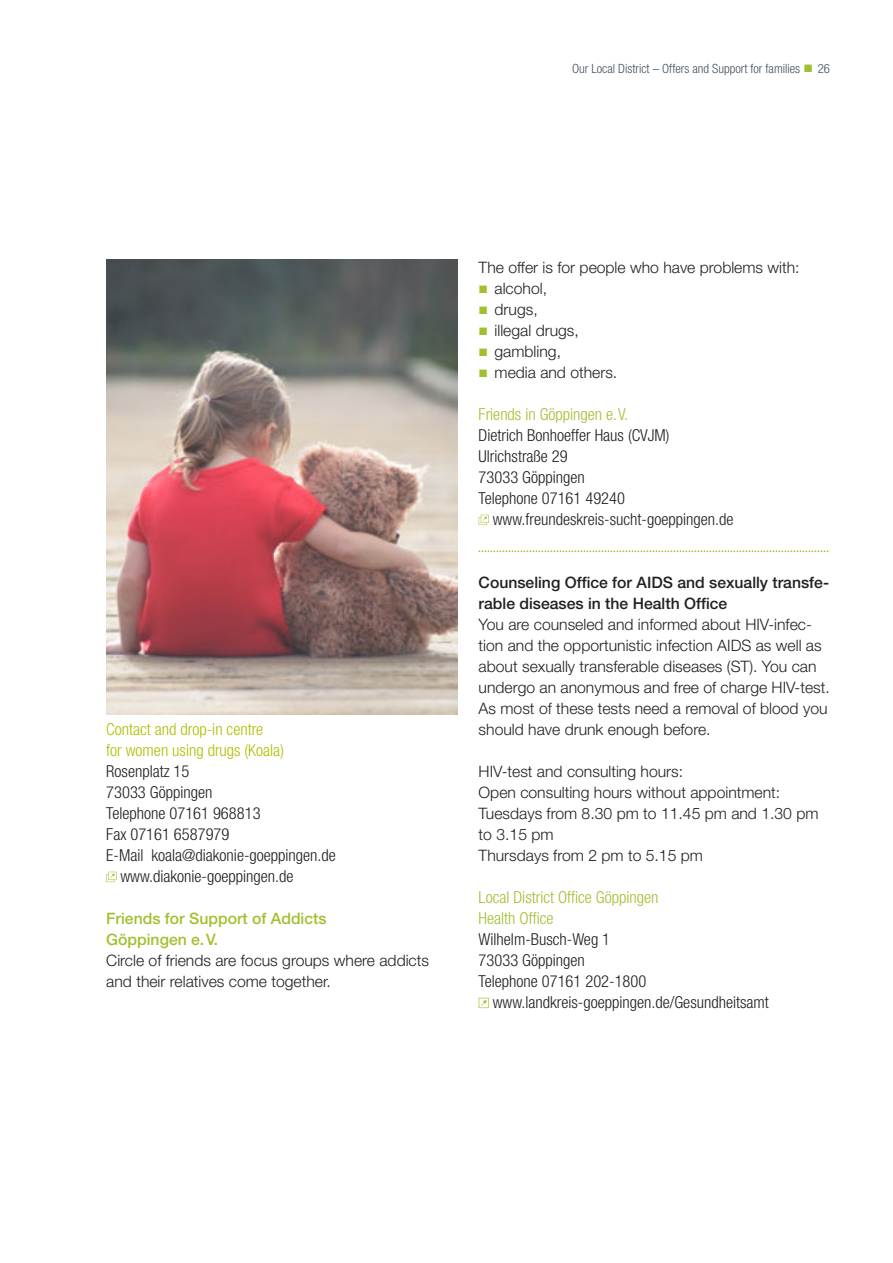
<style>
.page{position:relative;width:893px;height:1263px;background:#fff}
.page>*{position:absolute;margin:0;border:0;box-sizing:border-box;transform-origin:0 0}
.t1{font:300 condensed 16.5px/21px "Helvetica Neue LT Std";color:#231f20}
.t2{font:300 condensed 16.5px/21px "Helvetica Neue LT Std";color:#a1c030}
.t3{font:300 condensed 16.5px/21px "Helvetica Neue LT Std";color:#afbe00}
.t4{font:300 15.75px/21px "Helvetica Neue LT";color:#231f20}
.t5{font:500 15.75px/21px "Helvetica Neue LT";color:#231f20}
.t6{font:500 15.75px/21px "Helvetica Neue LT";color:#a1c030}
.t7{font:300 condensed 12.75px "Helvetica Neue LT Std";color:#44515f}
.s1{color:#a1c030}
</style>
<div class="page">
<svg style="left:106px;top:872px;width:11px;height:10px"></svg>
<svg style="left:479px;top:515px;width:10px;height:10px"></svg>
<svg style="left:479px;top:550px;width:351px;height:2px"></svg>
<svg style="left:479px;top:998px;width:10px;height:10px"></svg>
<img style="left:106px;top:259px;width:352px;height:455px">
<p class="t7" style="left:572px;top:61px;width:259px">Our Local District – Offers and Support for families <span class="s1">■</span> 26</p>
<p class="t3" style="left:106px;top:719px;width:179px">Contact and drop-in centre<br>for women using drugs (Koala)</p>
<p class="t1" style="left:106px;top:761px;width:85px">Rosenplatz 15</p>
<p class="t1" style="left:106px;top:782px;width:108px">73033 Göppingen</p>
<p class="t1" style="left:106px;top:803px;width:156px">Telephone 07161 968813</p>
<p class="t1" style="left:106px;top:824px;width:125px">Fax 07161 6587979</p>
<p class="t1" style="left:106px;top:845px;width:231px">E-Mail koala@diakonie-goeppingen.de</p>
<p class="t1" style="left:120px;top:866px;width:175px">www.diakonie-goeppingen.de</p>
<p class="t6" style="left:106px;top:908px;width:222px">Friends for Support of Addicts<br>Göppingen e. V.</p>
<p class="t4" style="left:106px;top:950px;width:324px">Circle of friends are focus groups where addicts and their relatives come together.</p>
<p class="t4" style="left:479px;top:257px;width:322px">The offer is for people who have problems with:</p>
<p class="t4" style="left:479px;top:278px;width:70px"><span class="s1">■</span> alcohol,</p>
<p class="t4" style="left:479px;top:299px;width:61px"><span class="s1">■</span> drugs,</p>
<p class="t4" style="left:479px;top:320px;width:102px"><span class="s1">■</span> illegal drugs,</p>
<p class="t4" style="left:479px;top:341px;width:84px"><span class="s1">■</span> gambling,</p>
<p class="t4" style="left:479px;top:362px;width:140px"><span class="s1">■</span> media and others.</p>
<p class="t2" style="left:479px;top:404px;width:151px">Friends in Göppingen e. V.</p>
<p class="t1" style="left:479px;top:425px;width:192px">Dietrich Bonhoeffer Haus (CVJM)<br>Ulrichstraße 29<br>73033 Göppingen<br>Telephone 07161 49240</p>
<p class="t1" style="left:493px;top:509px;width:242px">www.freundeskreis-sucht-goeppingen.de</p>
<p class="t5" style="left:479px;top:572px;width:352px">Counseling Office for AIDS and sexually transfe&shy;rable diseases in the Health Office</p>
<p class="t4" style="left:479px;top:614px;width:353px">You are counseled and informed about HIV-infec&shy;tion and the opportunistic infection AIDS as well as about sexually transferable diseases (ST). You can undergo an anonymous and free of charge HIV-test.<br>As most of these tests need a removal of blood you should have drunk enough before.</p>
<p class="t4" style="left:479px;top:761px;width:341px">HIV-test and consulting hours:<br>Open consulting hours without appointment:<br>Tuesdays from 8.30 pm to 11.45 pm and 1.30 pm to 3.15 pm<br>Thursdays from 2 pm to 5.15 pm</p>
<p class="t2" style="left:479px;top:887px;width:181px">Local District Office Göppingen<br>Health Office</p>
<p class="t1" style="left:479px;top:929px;width:133px">Wilhelm-Busch-Weg 1</p>
<p class="t1" style="left:479px;top:950px;width:108px">73033 Göppingen</p>
<p class="t1" style="left:479px;top:971px;width:169px">Telephone 07161 202-1800</p>
<p class="t1" style="left:493px;top:992px;width:278px">www.landkreis-goeppingen.de/Gesundheitsamt</p>
</div>
